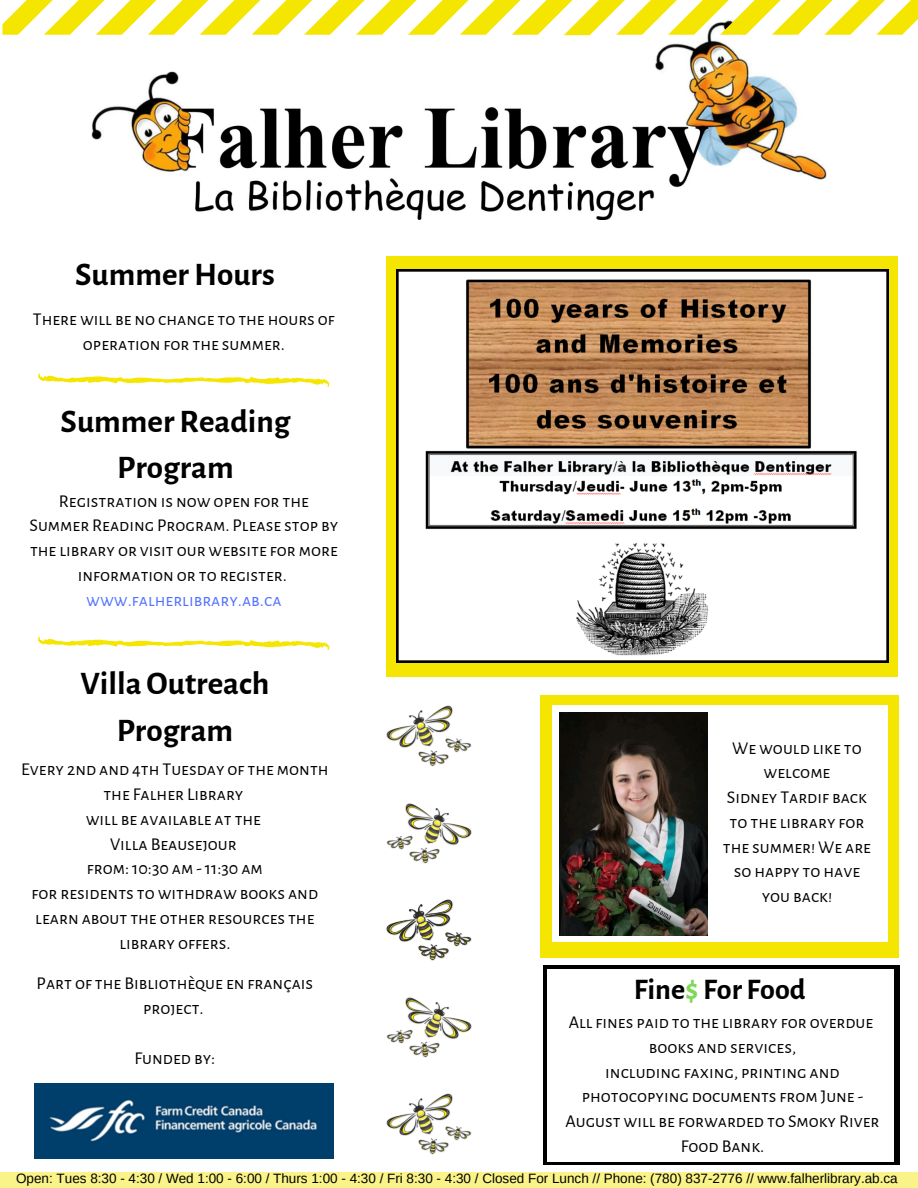
<style>
.page{position:relative;width:918px;height:1188px;background:#fff}
.page>*{position:absolute;margin:0;border:0;box-sizing:border-box;transform-origin:0 0}
.t1{font:700 33px/46.2px "Alegreya Sans";color:#000;text-align:center}
.t2{font:700 30px "Alegreya Sans";color:#000}
.t3{font:18px/24.8px "Alegreya Sans SC";color:#000;text-align:center}
.t4{font:18px "Alegreya Sans SC";color:#5271ff}
.t5{font:13.5px "Arimo";color:#000}
.s1{color:#7ed957}
</style>
<div class="page">
<img style="left:92px;top:35px;width:734px;height:184px">
<svg style="left:2px;top:0;width:916px;height:35px"></svg>
<div style="left:387px;top:256px;width:511px;height:421px;background:#f4e600"></div>
<img style="left:397px;top:270px;width:491px;height:393px">
<div style="left:0;top:1173px;width:918px;height:15px;background:#f9f388"></div>
<div style="left:540px;top:695px;width:359px;height:262px;background:#f4e600"></div>
<div style="left:552px;top:706px;width:335px;height:236px;background:#fff"></div>
<svg style="left:38px;top:373px;width:292px;height:14px"></svg>
<svg style="left:38px;top:637px;width:292px;height:13px"></svg>
<img style="left:34px;top:1084px;width:300px;height:75px">
<svg style="left:543px;top:965px;width:356px;height:199px;background:#1f1f1f"></svg>
<div style="left:548px;top:969px;width:346px;height:192px;background:#fff"></div>
<img style="left:559px;top:712px;width:149px;height:224px">
<img style="left:386px;top:705px;width:86px;height:62px">
<img style="left:386px;top:803px;width:86px;height:61px">
<img style="left:386px;top:899px;width:86px;height:62px">
<img style="left:386px;top:997px;width:86px;height:61px">
<img style="left:386px;top:1093px;width:86px;height:62px">
<h1 class="t1" style="left:75px;top:252px;width:201px">SummerHours</h1>
<p class="t3" style="left:33px;top:307px;width:303px">There will be no change to the hours of operation for the summer.</p>
<h1 class="t1" style="left:61px;top:399px;width:231px">Summer Reading<br>Program</h1>
<p class="t3" style="left:30px;top:489px;width:310px">Registration is now open for the Summer Reading Program. Please stop by the library or visit our website for more information or to register.</p>
<p class="t4" style="left:86px;top:589px;width:197px">www.falherlibrary.ab.ca</p>
<h1 class="t1" style="left:80px;top:661px;width:190px">VillaOutreach<br>Program</h1>
<p class="t3" style="left:21px;top:758px;width:309px">Every 2nd and 4th Tuesday of the month the Falher Library<br>will be available at the<br>Villa Beausejour<br>from: 10:30 am - 11:30 am<br>for residents to withdraw books and learn about the other resources the library offers.</p>
<p class="t3" style="left:37px;top:972px;width:278px">Part of the Bibliothèque en français project.</p>
<p class="t3" style="left:134px;top:1046px;width:82px">Funded by:</p>
<p class="t3" style="left:723px;top:736px;width:150px">We would like to welcome<br>Sidney Tardif back to the library for the summer! We are so happy to have you back!</p>
<h2 class="t2" style="left:634px;top:972px;width:174px">Fine<span class="s1">$</span> For Food</h2>
<p class="t3" style="left:565px;top:1010px;width:316px">All fines paid to the library for overdue books and services,<br>including faxing, printing and photocopying documents from June -<br>August will be forwarded to Smoky River<br>Food Bank.</p>
<p class="t5" style="left:16px;top:1171px;width:883px">Open: Tues 8:30 - 4:30 / Wed 1:00 - 6:00 / Thurs 1:00 - 4:30 / Fri 8:30 - 4:30 / Closed For Lunch // Phone: (780) 837-2776 // www.falherlibrary.ab.ca</p>
</div>
